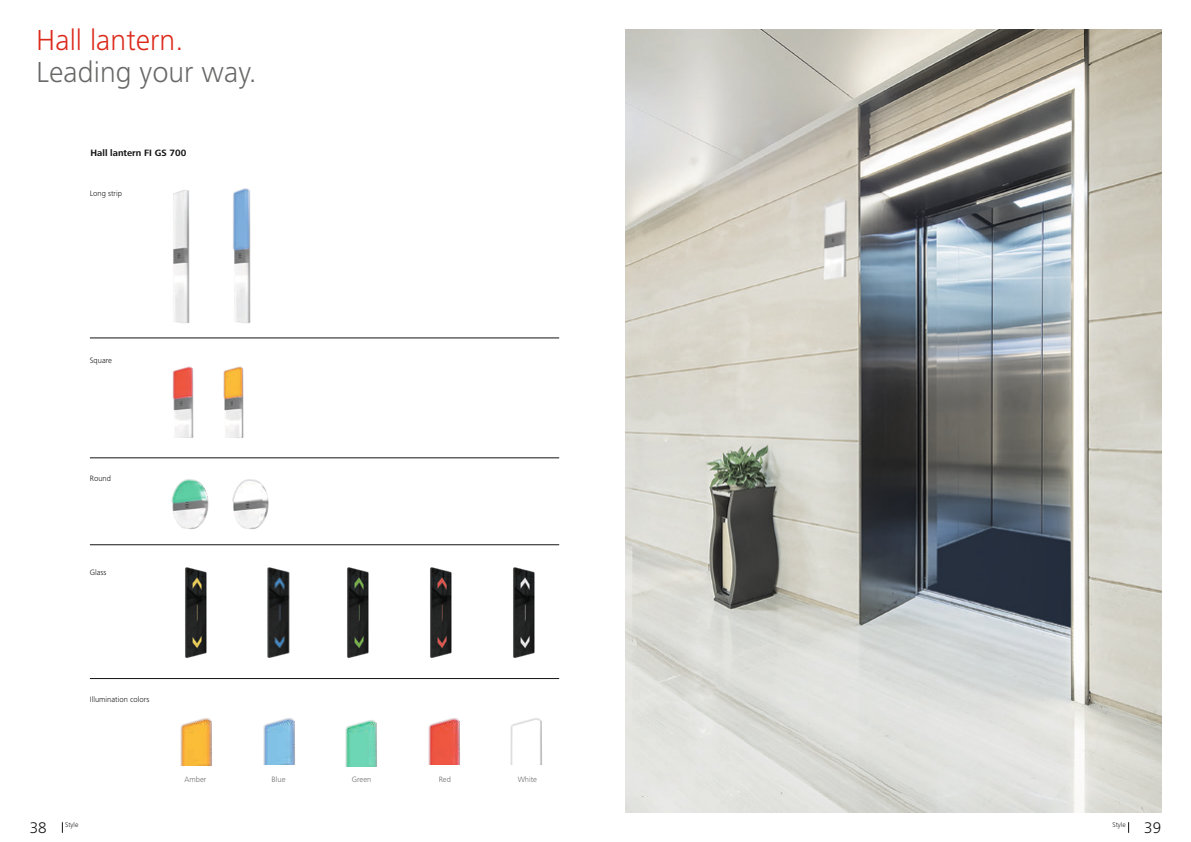
<style>
.page{position:relative;width:1191px;height:842px;background:#fff}
.page>*{position:absolute;margin:0;border:0;box-sizing:border-box;transform-origin:0 0}
.t1{font:300 30px "Frutiger Next LT";color:#686867}
.t2{font:300 30px "Frutiger Next LT";color:#dc2a1b}
.t3{font:300 16px "Frutiger Next LT";color:#131413}
.t4{font:700 9.5px "Frutiger Next LT";color:#131413}
.t5{font:300 8px "Frutiger Next LT";color:#131413}
.t6{font:300 8px "Frutiger Next LT";color:#686867}
.t7{font:300 7px "Frutiger Next LT";color:#131413}
</style>
<div class="page">
<hr style="left:90px;top:678px;width:469px;height:1px;background:#131413">
<hr style="left:90px;top:338px;width:469px;height:1px;background:#131413">
<img style="left:625px;top:30px;width:536px;height:782px">
<img style="left:173px;top:190px;width:17px;height:133px">
<img style="left:233px;top:188px;width:18px;height:135px">
<img style="left:162px;top:366px;width:38px;height:92px">
<img style="left:213px;top:366px;width:38px;height:92px">
<img style="left:145px;top:479px;width:60px;height:66px">
<img style="left:205px;top:479px;width:92px;height:66px">
<hr style="left:90px;top:458px;width:469px;height:1px;background:#131413">
<hr style="left:90px;top:545px;width:469px;height:1px;background:#131413">
<img style="left:185px;top:567px;width:22px;height:91px">
<img style="left:267px;top:567px;width:23px;height:91px">
<img style="left:347px;top:567px;width:22px;height:91px">
<img style="left:430px;top:567px;width:22px;height:91px">
<img style="left:513px;top:567px;width:22px;height:91px">
<img style="left:180px;top:718px;width:32px;height:47px">
<img style="left:263px;top:718px;width:32px;height:47px">
<img style="left:345px;top:720px;width:32px;height:47px">
<img style="left:428px;top:718px;width:32px;height:47px">
<img style="left:510px;top:718px;width:32px;height:47px">
<p class="t2" style="left:36px;top:23px;width:148px">Hall lantern.</p>
<p class="t1" style="left:36px;top:55px;width:222px">Leading your way.</p>
<p class="t4" style="left:91px;top:147px;width:97px">Hall lantern FI GS 700</p>
<p class="t5" style="left:90px;top:189px;width:34px">Long strip</p>
<p class="t5" style="left:90px;top:356px;width:24px">Square</p>
<p class="t5" style="left:90px;top:474px;width:23px">Round</p>
<p class="t5" style="left:90px;top:568px;width:18px">Glass</p>
<p class="t5" style="left:90px;top:695px;width:61px">Illumination colors</p>
<p class="t6" style="left:184px;top:775px;width:23px">Amber</p>
<p class="t6" style="left:272px;top:775px;width:15px">Blue</p>
<p class="t6" style="left:352px;top:775px;width:21px">Green</p>
<p class="t6" style="left:439px;top:775px;width:14px">Red</p>
<p class="t6" style="left:518px;top:775px;width:21px">White</p>
<h2 class="t3" style="left:30px;top:819px;width:18px">38</h2>
<p class="t7" style="left:65px;top:821px;width:15px">Style</p>
<h2 class="t3" style="left:1144px;top:819px;width:18px">39</h2>
<p class="t7" style="left:1112px;top:821px;width:15px">Style</p>
</div>
